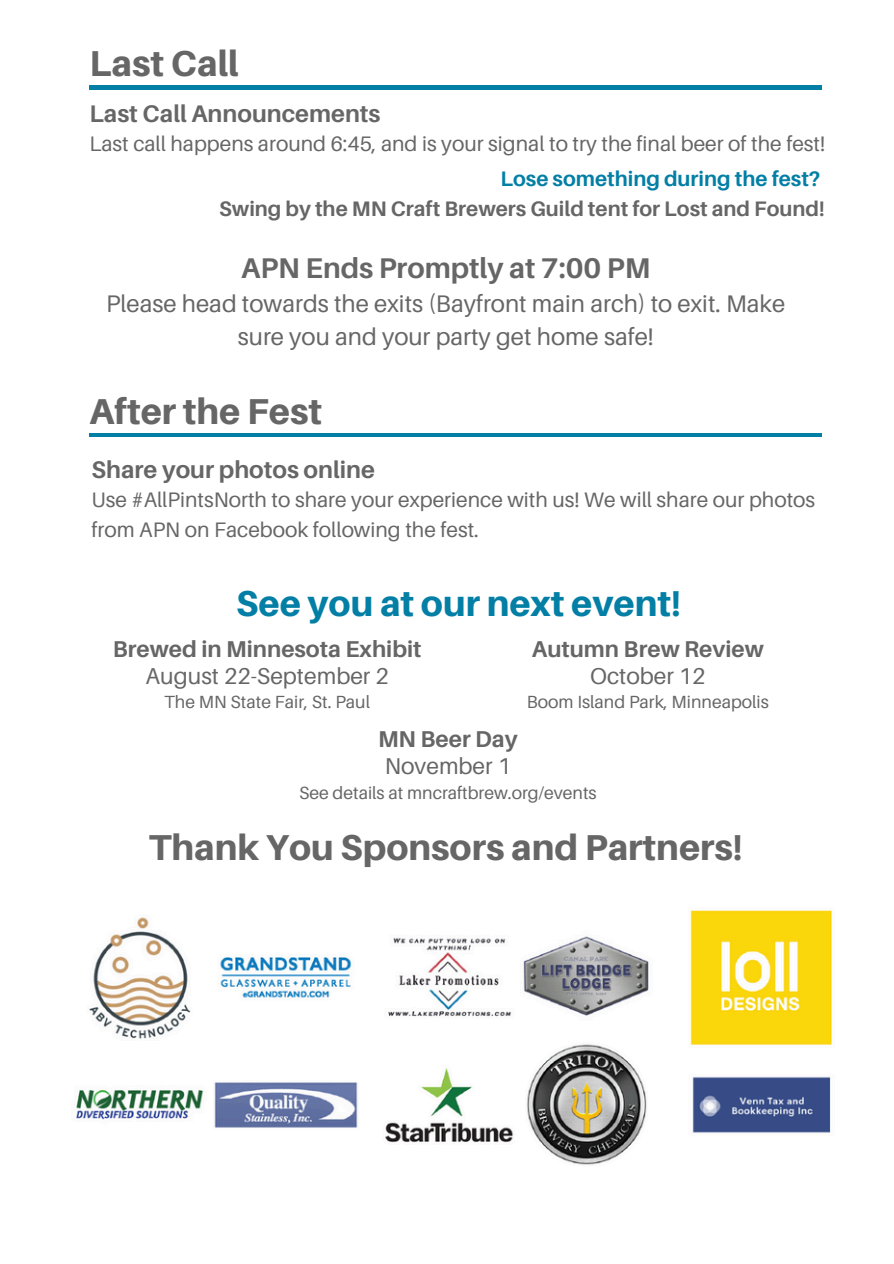
<style>
.page{position:relative;width:894px;height:1264px;background:#fff}
.page>*{position:absolute;margin:0;border:0;box-sizing:border-box;transform-origin:0 0}
.t1{font:800 36px "Aileron";color:#666}
.t2{font:800 36px "Aileron";color:#037fa5}
.t3{font:700 28.5px "Aileron";color:#666}
.t4{font:24px/32.7px "Aileron";color:#666;text-align:center}
.t5{font:700 24px "Aileron";color:#666}
.t6{font:700 22.95px/27px "Aileron";color:#666;text-align:center}
.t7{font:22.95px "Aileron";color:#666}
.t8{font:21px/29.2px "Aileron";color:#666}
.t9{font:700 21px "Aileron";color:#666}
.t10{font:700 21px "Aileron";color:#037fa5}
.t11{font:17.7px "Aileron";color:#666}
.t12{font:17.55px "Aileron";color:#666}
.s1{font-weight:400}
</style>
<div class="page">
<hr style="left:89px;top:86px;width:732px;height:3px;background:#037fa5">
<hr style="left:89px;top:433px;width:732px;height:3px;background:#037fa5">
<img style="left:76px;top:910px;width:756px;height:255px">
<p class="t1" style="left:89px;top:41px;width:151px">Last Call</p>
<p class="t5" style="left:89px;top:99px;width:292px">Last Call Announcements</p>
<h2 class="t8" style="left:89px;top:129px;width:737px">Last call happens around 6:45, and is your signal to try the final beer of the fest!</h2>
<p class="t10" style="left:500px;top:166px;width:321px">Lose something during the fest?</p>
<p class="t9" style="left:219px;top:195px;width:606px">Swing by the MN Craft Brewers Guild tent for Lost and Found!</p>
<h1 class="t3" style="left:241px;top:251px;width:410px">APN Ends Promptly at 7:00 PM</h1>
<p class="t4" style="left:106px;top:287px;width:680px">Please head towards the exits (Bayfront main arch) to exit. Make sure you and your party get home safe!</p>
<p class="t1" style="left:89px;top:389px;width:234px">After the Fest</p>
<p class="t5" style="left:91px;top:455px;width:285px">Share your photos online</p>
<h3 class="t8" style="left:91px;top:485px;width:725px">Use #AllPintsNorth to share your experience with us! We will share our photos from APN on Facebook following the fest.</h3>
<p class="t2" style="left:236px;top:581px;width:446px">See you at our next event!</p>
<h4 class="t6" style="left:113px;top:634px;width:310px">Brewed in Minnesota Exhibit<br><span class="s1">August 22-September 2</span></h4>
<h4 class="t12" style="left:164px;top:691px;width:207px">The MN State Fair, St. Paul</h4>
<p class="t6" style="left:531px;top:634px;width:233px">Autumn Brew Review<br><span class="s1">October 12</span></p>
<p class="t12" style="left:526px;top:691px;width:243px">Boom Island Park, Minneapolis</p>
<h1 class="t6" style="left:378px;top:725px;width:141px">MN Beer Day</h1>
<h2 class="t7" style="left:384px;top:752px;width:128px">November 1</h2>
<h2 class="t11" style="left:299px;top:782px;width:299px">See details at mncraftbrew.org/events</h2>
<h4 class="t1" style="left:149px;top:824px;width:595px">Thank You Sponsors and Partners!</h4>
</div>
